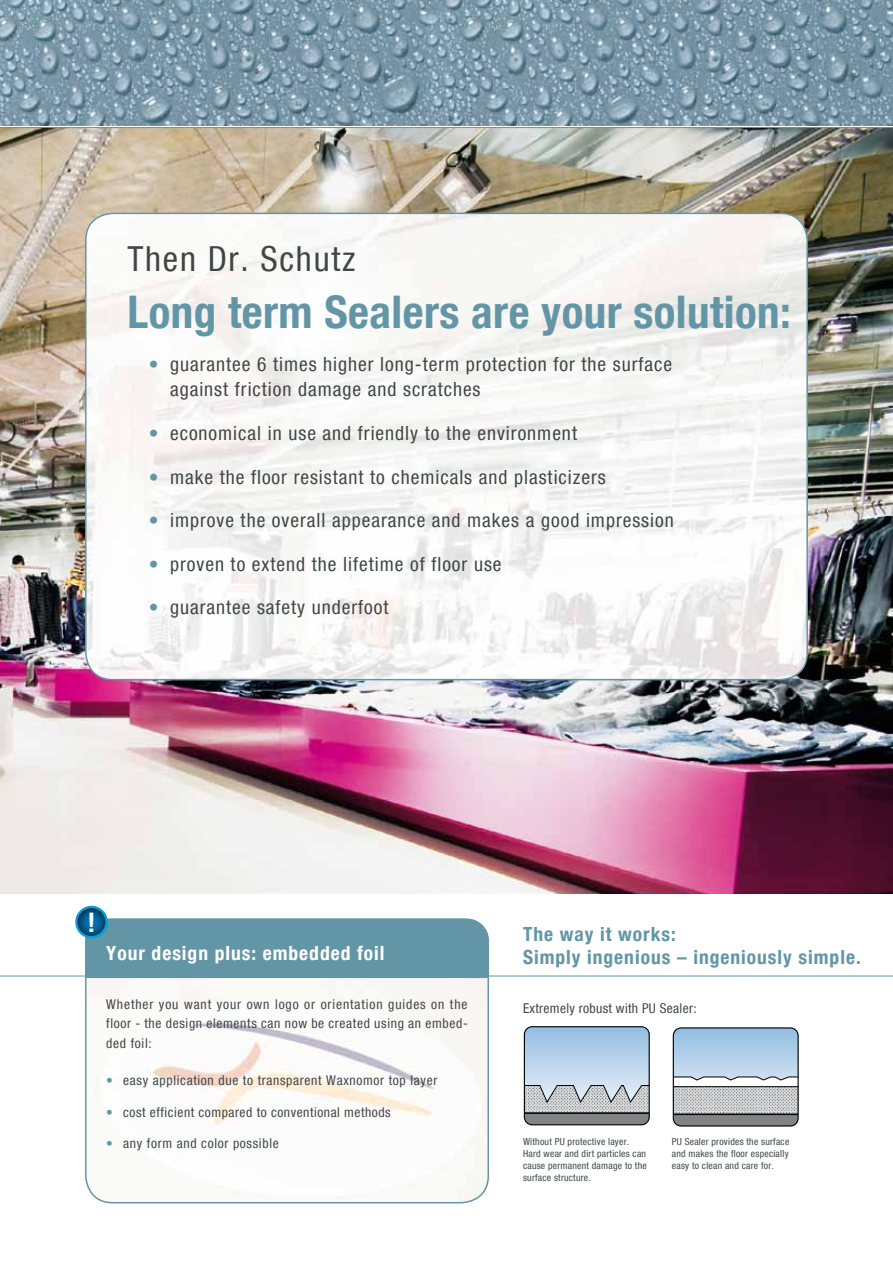
<style>
.page{position:relative;width:893px;height:1263px;background:#fff}
.page>*{position:absolute;margin:0;border:0;box-sizing:border-box;transform-origin:0 0}
.t1{font:700 condensed 45px "Helvetica Neue LT Com";letter-spacing:.01em;color:#6296a7}
.t2{font:condensed 34.5px "Helvetica Neue LT Com";letter-spacing:.05em;color:#424546}
.t3{font:700 condensed 26.85px "Helvetica Neue LT Com";color:#fff}
.t4{font:condensed 19.5px/25.3px "Helvetica Neue LT Com";letter-spacing:.05em;color:#424546}
.t5{font:700 condensed 19.5px/22.5px "Helvetica Neue LT Com";letter-spacing:.05em;color:#6296a7}
.t6{font:700 condensed 19.5px "Helvetica Neue LT Com";letter-spacing:.05em;color:#fff}
.t7{font:condensed 13.5px/19.5px "Helvetica Neue LT Com";letter-spacing:.05em;color:#424546;text-align:justify}
.t8{font:condensed 13.5px "Helvetica Neue LT Com";letter-spacing:.025em;color:#424546}
.t9{font:condensed 9.75px/12px "Helvetica Neue LT Com";letter-spacing:.025em;color:#424546}
.s1{font-weight:700;color:#6296a7}
</style>
<div class="page">
<img style="left:0;top:128px;width:893px;height:765px">
<hr style="left:0;top:976px;width:893px;height:1px;background:#6296a7">
<img style="left:86px;top:213px;width:721px;height:467px">
<svg style="left:524px;top:1028px;width:124px;height:97px;background:#aec0d1"></svg>
<div style="left:524px;top:1026px;width:126px;height:99px;border:1px solid #000;border-radius:8px"></div>
<svg style="left:673px;top:1029px;width:124px;height:97px;background:#b0c0cf"></svg>
<div style="left:673px;top:1027px;width:126px;height:99px;border:1px solid #000;border-radius:8px"></div>
<img style="left:0;top:0;width:893px;height:125px">
<hr style="left:0;top:127px;width:893px;height:1px;background:#6296a7">
<img style="left:87px;top:979px;width:401px;height:224px">
<div style="left:85px;top:918px;width:404px;height:285px;border:2px solid #6296a7;border-radius:27px"></div>
<div style="left:84px;top:918px;width:406px;height:61px;background:#6296a7"></div>
<svg style="left:75px;top:906px;width:33px;height:32px"></svg>
<svg style="left:78px;top:908px;width:27px;height:28px"></svg>
<h2 class="t2" style="left:128px;top:239px;width:229px">Then Dr. Schutz</h2>
<h1 class="t1" style="left:128px;top:285px;width:665px">Long term Sealers are your solution:</h1>
<p class="t4" style="left:170px;top:351px;width:503px;text-indent:-21px"><span class="s1">•</span> guarantee 6 times higher long-term protection for the surface against friction damage and scratches</p>
<p class="t4" style="left:149px;top:420px;width:430px"><span class="s1">•</span> economical in use and friendly to the environment</p>
<p class="t4" style="left:149px;top:464px;width:458px"><span class="s1">•</span> make the floor resistant to chemicals and plasticizers</p>
<p class="t4" style="left:149px;top:507px;width:526px"><span class="s1">•</span> improve the overall appearance and makes a good impression</p>
<p class="t4" style="left:149px;top:551px;width:354px"><span class="s1">•</span> proven to extend the lifetime of floor use</p>
<p class="t4" style="left:149px;top:594px;width:241px"><span class="s1">•</span> guarantee safety underfoot</p>
<h3 class="t3" style="left:87px;top:906px;width:9px">!</h3>
<p class="t6" style="left:106px;top:941px;width:280px">Your design plus: embedded foil</p>
<p class="t7" style="left:106px;top:994px;width:363px">Whether you want your own logo or orientation guides on the floor - the design elements can now be created using an embed&shy;ded foil:</p>
<p class="t7" style="left:106px;top:1071px;width:333px"><span class="s1">•</span> easy application due to transparent Waxnomor top layer</p>
<p class="t7" style="left:106px;top:1102px;width:286px"><span class="s1">•</span> cost efficient compared to conventional methods</p>
<p class="t7" style="left:106px;top:1134px;width:174px"><span class="s1">•</span> any form and color possible</p>
<p class="t5" style="left:523px;top:923px;width:339px">The way it works:<br>Simply ingenious – ingeniously simple.</p>
<p class="t8" style="left:523px;top:1000px;width:175px">Extremely robust with PU Sealer:</p>
<p class="t9" style="left:523px;top:1135px;width:125px">Without PU protective layer.<br>Hard wear and dirt particles can cause permanent damage to the surface structure.</p>
<p class="t9" style="left:672px;top:1135px;width:119px;text-align:justify">PU Sealer provides the surface and makes the floor especially easy to clean and care for.</p>
</div>
